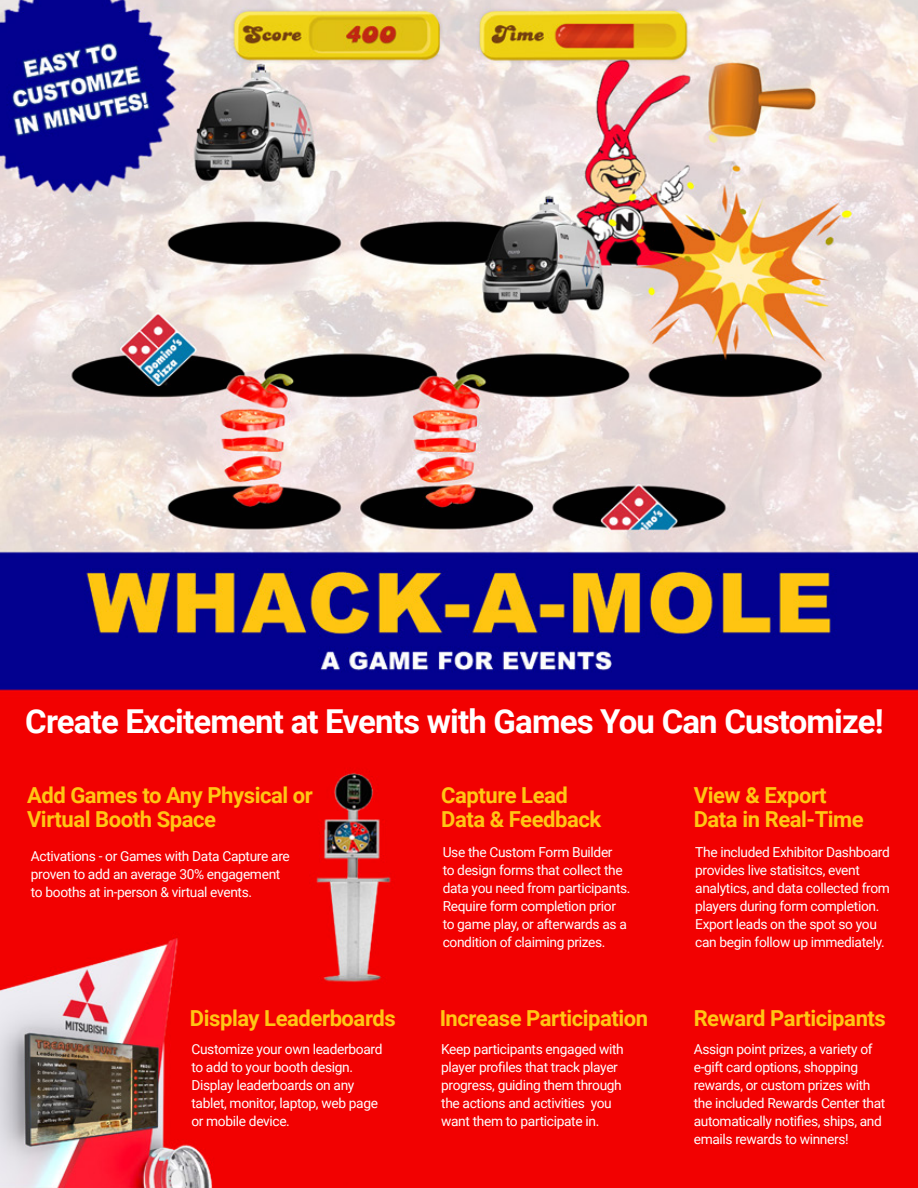
<style>
.page{position:relative;width:918px;height:1188px;background:#fff}
.page>*{position:absolute;margin:0;border:0;box-sizing:border-box;transform-origin:0 0}
.t1{font:700 33px "Roboto";letter-spacing:-.025em;color:#fff}
.t2{font:700 22.05px/24px "Roboto";letter-spacing:-.02em;color:#ffc614}
.t3{font:13.8px/18px "Roboto";letter-spacing:-.025em;color:#fff}
</style>
<div class="page">
<img style="left:0;top:0;width:918px;height:1188px">
<h1 class="t1" style="left:25px;top:698px;width:860px">Create Excitement at Events with Games You Can Customize!</h1>
<h2 class="t2" style="left:27px;top:782px;width:287px">Add Games to Any Physical or<br>Virtual Booth Space</h2>
<h2 class="t2" style="left:441px;top:782px;width:162px">Capture Lead<br>Data &amp; Feedback</h2>
<h2 class="t2" style="left:694px;top:782px;width:172px">View &amp; Export<br>Data in Real-Time</h2>
<p class="t3" style="left:31px;top:846px;width:260px">Activations - or Games with Data Capture are proven to add an average 30% engagement to booths at in-person &amp; virtual events.</p>
<p class="t3" style="left:443px;top:842px;width:189px">Use the Custom Form Builder<br>to design forms that collect the data you need from participants.<br>Require form completion prior to game play, or afterwards as a condition of claiming prizes.</p>
<p class="t3" style="left:695px;top:842px;width:196px">The included Exhibitor Dashboard provides live statisitcs, event analytics, and data collected from players during form completion.<br>Export leads on the spot so you can begin follow up immediately.</p>
<h2 class="t2" style="left:190px;top:1005px;width:207px">Display Leaderboards</h2>
<h2 class="t2" style="left:440px;top:1006px;width:210px">Increase Participation</h2>
<h2 class="t2" style="left:694px;top:1005px;width:194px">Reward Participants</h2>
<p class="t3" style="left:191px;top:1040px;width:193px">Customize your own leaderboard to add to your booth design.<br>Display leaderboards on any tablet, monitor, laptop, web page or mobile device.</p>
<p class="t3" style="left:441px;top:1040px;width:184px">Keep participants engaged with player profiles that track player progress, guiding them through the actions and activities you want them to participate in.</p>
<p class="t3" style="left:694px;top:1040px;width:193px">Assign point prizes, a variety of e-gift card options, shopping rewards, or custom prizes with the included Rewards Center that automatically notifies, ships, and emails rewards to winners!</p>
</div>
